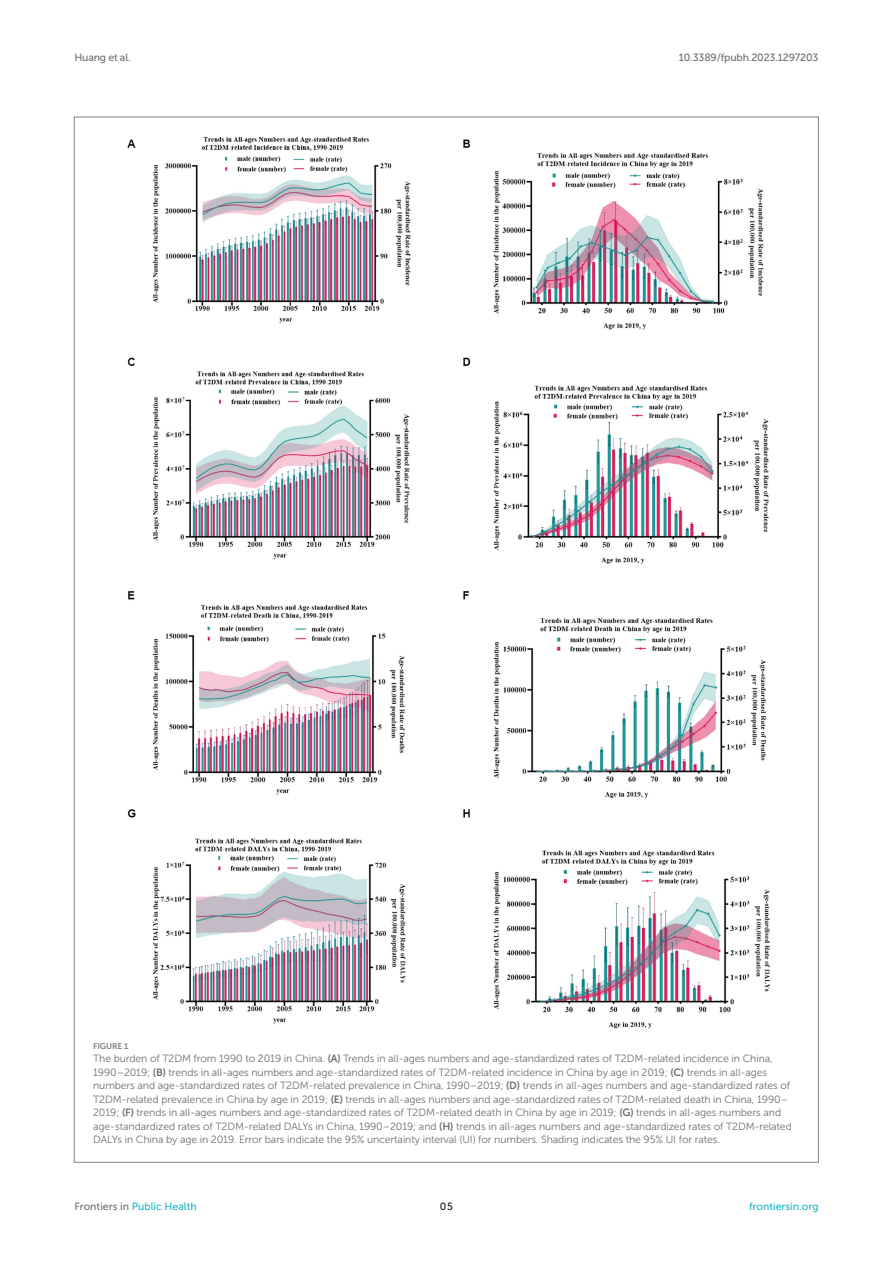
<style>
.page{position:relative;width:893px;height:1263px;background:#fff}
.page>*{position:absolute;margin:0;border:0;box-sizing:border-box;transform-origin:0 0}
.FIG_LEG{font:10.5px/13.5px "Museo Sans 300";letter-spacing:-.01em;color:#706f70}
.t1{font:10.5px "Museo Sans 500";color:#1db5c3}
.t2{font:10.5px "Museo Sans 500";letter-spacing:-.015em;color:#706f70}
.t3{font:10.5px "Museo Sans 500";color:#1b1c1b}
.FIG_HD{font:8.25px "Museo Sans 700";letter-spacing:-.01em;color:#7e7f7f}
.s1{font-family:"Museo Sans 700"}
.s2{color:#706f70}
</style>
<div class="page">
<img style="left:127px;top:136px;width:643px;height:893px">
<p class="t2" style="left:74px;top:51px;width:58px">Huang et al.</p>
<p class="t2" style="left:679px;top:51px;width:141px">10.3389/fpubh.2023.1297203</p>
<p class="FIG_HD" style="left:93px;top:1041px;width:37px">FIGURE 1</p>
<p class="FIG_LEG" style="left:93px;top:1052px;width:700px">The burden of T2DM from 1990 to 2019 in China. <span class="s1">(A)</span> Trends in all-ages numbers and age-standardized rates of T2DM-related incidence in China, 1990–2019; <span class="s1">(B)</span> trends in all-ages numbers and age-standardized rates of T2DM-related incidence in China by age in 2019; <span class="s1">(C)</span> trends in all-ages numbers and age-standardized rates of T2DM-related prevalence in China, 1990–2019; <span class="s1">(D)</span> trends in all-ages numbers and age-standardized rates of T2DM-related prevalence in China by age in 2019; <span class="s1">(E)</span> trends in all-ages numbers and age-standardized rates of T2DM-related death in China, 1990– 2019; <span class="s1">(F)</span> trends in all-ages numbers and age-standardized rates of T2DM-related death in China by age in 2019; <span class="s1">(G)</span> trends in all-ages numbers and age-standardized rates of T2DM-related DALYs in China, 1990–2019; and <span class="s1">(H)</span> trends in all-ages numbers and age-standardized rates of T2DM-related DALYs in China by age in 2019. Error bars indicate the 95% uncertainty interval (UI) for numbers. Shading indicates the 95% UI for rates.</p>
<p class="t1" style="left:74px;top:1200px;width:124px"><span class="s2">Frontiers in</span> Public Health</p>
<p class="t3" style="left:440px;top:1200px;width:14px">05</p>
<p class="t1" style="left:749px;top:1200px;width:71px">frontiersin.org</p>
</div>
